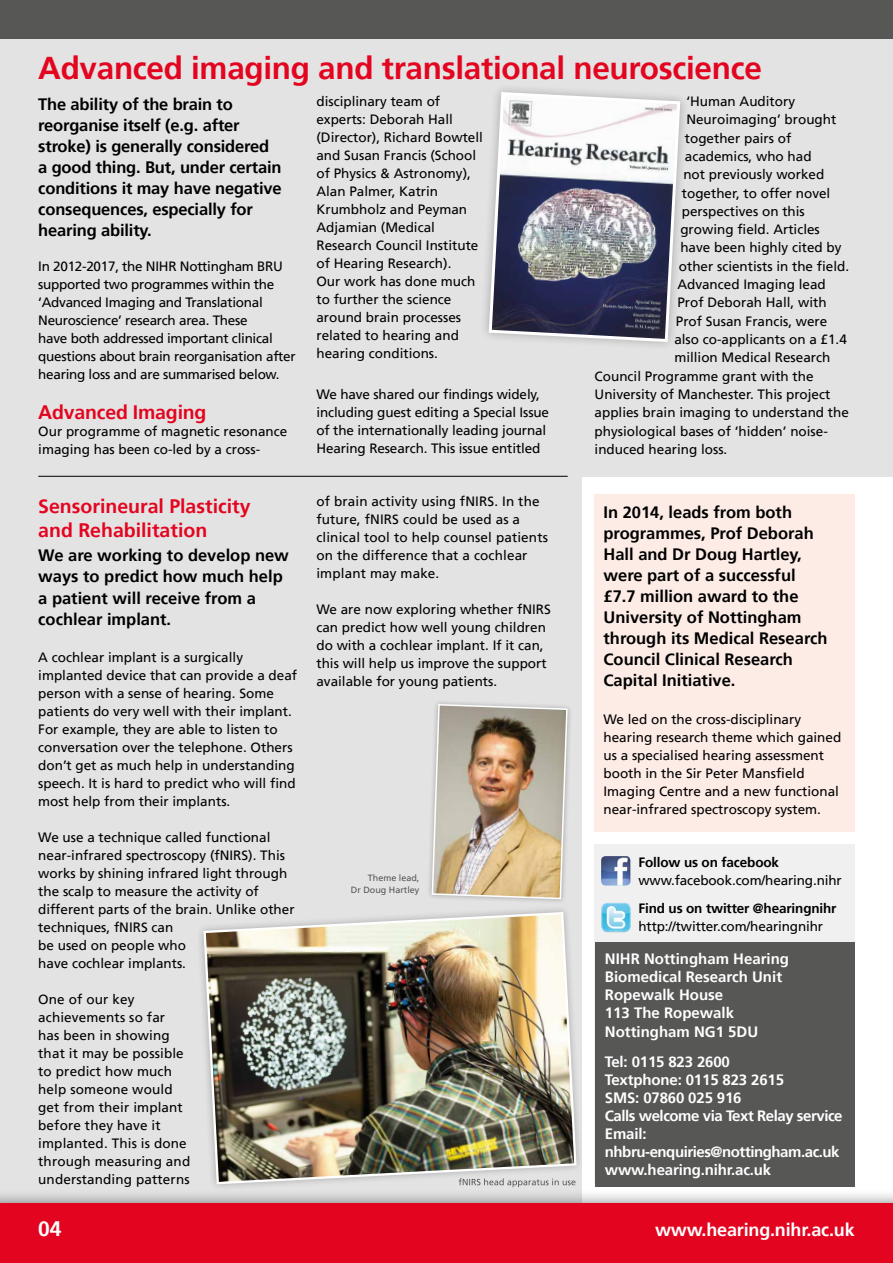
<style>
.page{position:relative;width:893px;height:1263px;background:#fff}
.page>*{position:absolute;margin:0;border:0;box-sizing:border-box;transform-origin:0 0}
.t1{font:700 31.5px "Frutiger 65";letter-spacing:-.01em;color:#e30520}
.t2{font:700 21px "Frutiger 65";color:#fff}
.t3{font:700 19.5px/24px "Frutiger 65";color:#e30520}
.t4{font:700 18px "Frutiger 65";letter-spacing:-.01em;color:#fff}
.t5{font:700 16.5px/21px "Frutiger 65";color:#000}
.t6{font:700 15px/18px "Frutiger 65";letter-spacing:-.01em;color:#fff}
.t7{font:13.5px/18px "Frutiger LT";color:#000}
.t8{font:13.5px/18px "Frutiger LT";letter-spacing:-.02em;color:#000}
.t9{font:700 13.5px "Frutiger 65";letter-spacing:-.01em;color:#000}
.t10{font:9px/12px "Frutiger LT";color:#575756;text-align:right}
</style>
<div class="page">
<div style="left:0;top:210px;width:581px;height:1019px;background:#e3e3e3"></div>
<div style="left:0;top:0;width:893px;height:476px;background:#e3e3e3"></div>
<div style="left:594px;top:844px;width:261px;height:339px;background:#f0f0f0"></div>
<div style="left:0;top:1189px;width:893px;height:74px;background:#000;opacity:.5"></div>
<div style="left:0;top:1203px;width:893px;height:60px;background:#e30520"></div>
<div style="left:0;top:0;width:893px;height:38px;background:#575756"></div>
<div style="left:595px;top:942px;width:260px;height:244px;background:#575756"></div>
<img style="left:601px;top:856px;width:29px;height:29px">
<img style="left:601px;top:903px;width:30px;height:29px">
<div style="left:594px;top:494px;width:261px;height:337px;background:#fdece6"></div>
<div style="left:196px;top:905px;width:388px;height:286px;background:#000;opacity:.25"></div>
<img style="left:202px;top:911px;width:376px;height:274px">
<svg style="left:459px;top:1178px;width:116px;height:9px"></svg>
<svg style="left:487px;top:90px;width:195px;height:254px;background:#9798a5"></svg>
<div style="left:427px;top:699px;width:146px;height:205px;background:#000;opacity:.25"></div>
<img style="left:431px;top:703px;width:137px;height:197px">
<hr style="left:38px;top:476px;width:530px;height:1px;background:#000">
<h1 class="t1" style="left:38px;top:49px;width:725px">Advanced imaging and translational neuroscience</h1>
<p class="t5" style="left:38px;top:94px;width:245px">The ability of the brain to reorganise itself (e.g. after stroke) is generally considered a good thing. But, under certain conditions it may have negative consequences, especially for hearing ability.</p>
<p class="t8" style="left:38px;top:257px;width:259px">In 2012-2017, the NIHR Nottingham BRU supported two programmes within the ‘Advanced Imaging and Translational Neuroscience’ research area. These<br>have both addressed important clinical questions about brain reorganisation after hearing loss and are summarised below.</p>
<h3 class="t3" style="left:38px;top:400px;width:170px">Advanced Imaging</h3>
<p class="t7" style="left:38px;top:422px;width:251px">Our programme of magnetic resonance imaging has been co-led by a cross-</p>
<h3 class="t3" style="left:38px;top:495px;width:214px">Sensorineural Plasticity and Rehabilitation</h3>
<p class="t5" style="left:38px;top:545px;width:252px">We are working to develop new ways to predict how much help a patient will receive from a cochlear implant.</p>
<p class="t7" style="left:38px;top:648px;width:260px">A cochlear implant is a surgically implanted device that can provide a deaf person with a sense of hearing. Some patients do very well with their implant.<br>For example, they are able to listen to conversation over the telephone. Others don’t get as much help in understanding speech. It is hard to predict who will find most help from their implants.</p>
<p class="t7" style="left:38px;top:828px;width:258px">We use a technique called functional near-infrared spectroscopy (fNIRS). This works by shining infrared light through the scalp to measure the activity of different parts of the brain. Unlike other techniques, fNIRS can<br>be used on people who<br>have cochlear implants.</p>
<p class="t7" style="left:38px;top:990px;width:153px">One of our key achievements so far<br>has been in showing that it may be possible to predict how much help someone would get from their implant before they have it implanted. This is done through measuring and understanding patterns</p>
<p class="t7" style="left:316px;top:92px;width:168px">disciplinary team of experts: Deborah Hall (Director), Richard Bowtell and Susan Francis (School of Physics &amp; Astronomy),<br>Alan Palmer, Katrin<br>Krumbholz and Peyman<br>Adjamian (Medical<br>Research Council Institute of Hearing Research).<br>Our work has done much to further the science around brain processes related to hearing and hearing conditions.</p>
<p class="t7" style="left:316px;top:385px;width:234px">We have shared our findings widely, including guest editing a Special Issue of the internationally leading journal Hearing Research. This issue entitled</p>
<p class="t7" style="left:316px;top:492px;width:233px">of brain activity using fNIRS. In the future, fNIRS could be used as a clinical tool to help counsel patients on the difference that a cochlear implant may make.</p>
<p class="t7" style="left:316px;top:600px;width:236px">We are now exploring whether fNIRS can predict how well young children do with a cochlear implant. If it can, this will help us improve the support available for young patients.</p>
<p class="t10" style="left:351px;top:872px;width:70px">Theme lead,<br>Dr Doug Hartley</p>
<p class="t7" style="left:686px;top:92px;width:110px">‘Human Auditory</p>
<p class="t7" style="left:686px;top:111px;width:152px">Neuroimaging’ brought</p>
<p class="t7" style="left:685px;top:129px;width:108px">together pairs of</p>
<p class="t7" style="left:685px;top:147px;width:128px">academics, who had</p>
<p class="t7" style="left:683px;top:166px;width:143px">not previously worked</p>
<p class="t7" style="left:682px;top:184px;width:150px">together, to offer novel</p>
<p class="t7" style="left:682px;top:202px;width:125px">perspectives on this</p>
<p class="t7" style="left:680px;top:220px;width:141px">growing field. Articles</p>
<p class="t7" style="left:680px;top:239px;width:163px">have been highly cited by</p>
<p class="t7" style="left:679px;top:257px;width:172px">other scientists in the field.</p>
<p class="t7" style="left:677px;top:275px;width:150px">Advanced Imaging lead</p>
<p class="t7" style="left:677px;top:294px;width:151px">Prof Deborah Hall, with</p>
<p class="t7" style="left:676px;top:312px;width:153px">Prof Susan Francis, were</p>
<p class="t7" style="left:674px;top:330px;width:174px">also co-applicants on a £1.4</p>
<p class="t7" style="left:674px;top:349px;width:158px">million Medical Research</p>
<p class="t7" style="left:595px;top:367px;width:221px">Council Programme grant with the</p>
<p class="t7" style="left:595px;top:385px;width:237px">University of Manchester. This project</p>
<p class="t7" style="left:595px;top:404px;width:256px">applies brain imaging to understand the</p>
<p class="t7" style="left:595px;top:422px;width:235px">physiological bases of ‘hidden’ noise-</p>
<p class="t7" style="left:595px;top:440px;width:134px">induced hearing loss.</p>
<p class="t5" style="left:603px;top:502px;width:226px">In 2014, leads from both programmes, Prof Deborah<br>Hall and Dr Doug Hartley, were part of a successful £7.7 million award to the<br>University of Nottingham through its Medical Research<br>Council Clinical Research<br>Capital Initiative.</p>
<p class="t7" style="left:603px;top:710px;width:239px">We led on the cross-disciplinary hearing research theme which gained us a specialised hearing assessment booth in the Sir Peter Mansfield Imaging Centre and a new functional near-infrared spectroscopy system.</p>
<p class="t9" style="left:638px;top:854px;width:142px">Follow us on facebook</p>
<p class="t7" style="left:638px;top:871px;width:205px">www.facebook.com/hearing.nihr</p>
<p class="t9" style="left:638px;top:901px;width:200px">Find us on twitter @hearingnihr</p>
<p class="t7" style="left:638px;top:918px;width:186px">http://twitter.com/hearingnihr</p>
<p class="t6" style="left:605px;top:950px;width:186px">NIHR Nottingham Hearing<br>Biomedical Research Unit<br>Ropewalk House<br>113 The Ropewalk<br>Nottingham NG1 5DU</p>
<p class="t6" style="left:605px;top:1053px;width:239px">Tel: 0115 823 2600<br>Textphone: 0115 823 2615<br>SMS: 07860 025 916<br>Calls welcome via Text Relay service<br>Email: nhbru-enquiries@nottingham.ac.uk www.hearing.nihr.ac.uk</p>
<h2 class="t2" style="left:38px;top:1216px;width:25px">04</h2>
<h3 class="t4" style="left:655px;top:1219px;width:201px">www.hearing.nihr.ac.uk</h3>
</div>
